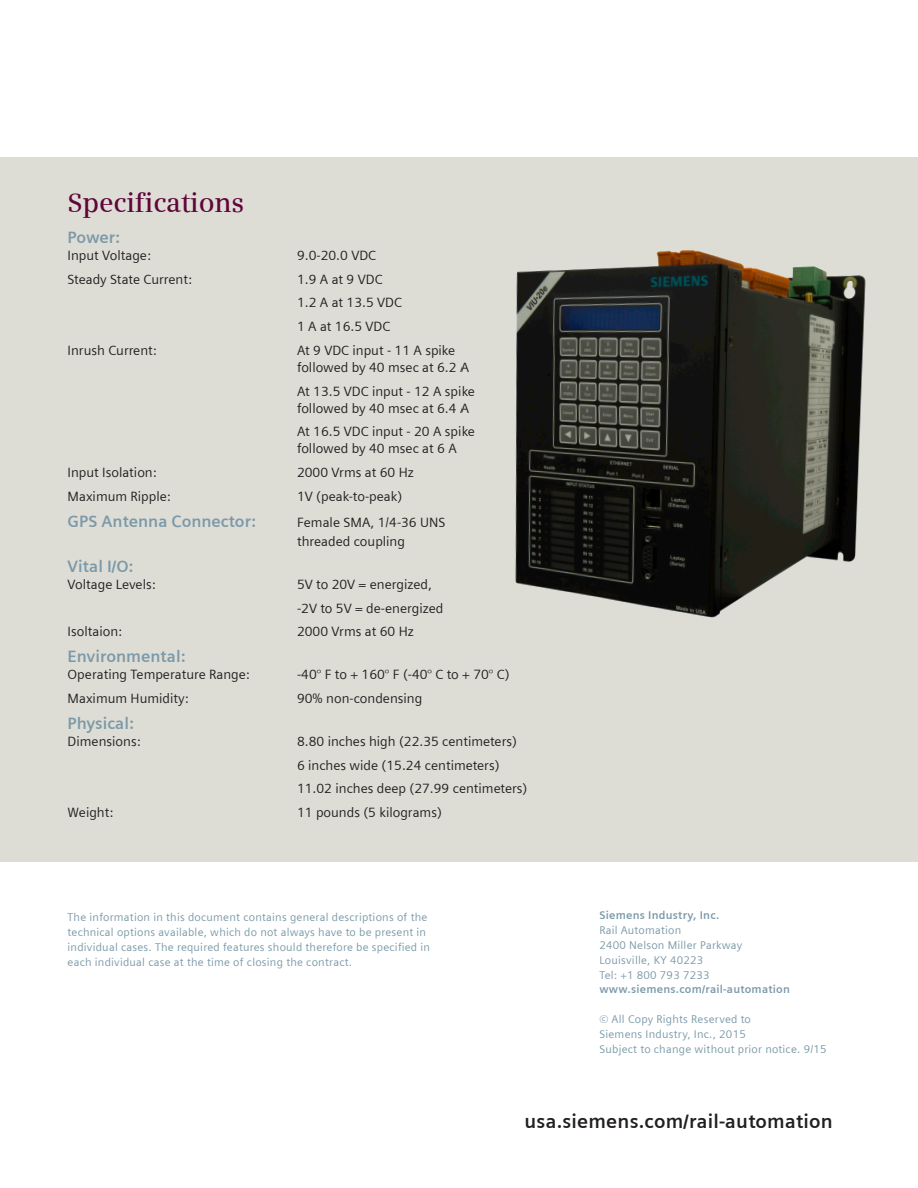
<style>
.page{position:relative;width:918px;height:1188px;background:#fff}
.page>*{position:absolute;margin:0;border:0;box-sizing:border-box;transform-origin:0 0}
._04__Copy___9pt_4mm{font:600 27px "Siemens Serif";letter-spacing:-.01em;color:#60053a}
._03__URL_sector_clai{font:700 19.5px "Siemens Sans";letter-spacing:.01em;color:#231f20}
._04__Copy___9pt_4mm-2{font:700 16.5px "Siemens Sans";color:#7b99a9}
._04__Copy___9pt_4mm-3{font:13.5px/17px "Siemens Sans";color:#231f20}
._06__Captions___7_5p{font:11.25px/14.9px "Siemens Sans";letter-spacing:.02em;color:#7b99a9}
._06__Captions___7_5p-2{font:700 11.25px "Siemens Sans";letter-spacing:.02em;color:#7b99a9}
</style>
<div class="page">
<div style="left:0;top:157px;width:918px;height:705px;background:#deddd5"></div>
<img style="left:515px;top:250px;width:351px;height:368px">
<p class="_04__Copy___9pt_4mm" style="left:68px;top:187px;width:178px">Specifications</p>
<p class="_04__Copy___9pt_4mm-2" style="left:68px;top:228px;width:54px">Power:</p>
<p class="_04__Copy___9pt_4mm-3" style="left:68px;top:247px;width:85px">Input Voltage:</p>
<p class="_04__Copy___9pt_4mm-3" style="left:297px;top:247px;width:81px">9.0-20.0 VDC</p>
<p class="_04__Copy___9pt_4mm-3" style="left:68px;top:271px;width:126px">Steady State Current:</p>
<p class="_04__Copy___9pt_4mm-3" style="left:297px;top:271px;width:87px">1.9 A at 9 VDC</p>
<p class="_04__Copy___9pt_4mm-3" style="left:297px;top:294px;width:106px">1.2 A at 13.5 VDC</p>
<p class="_04__Copy___9pt_4mm-3" style="left:297px;top:318px;width:95px">1 A at 16.5 VDC</p>
<p class="_04__Copy___9pt_4mm-3" style="left:68px;top:342px;width:91px">Inrush Current:</p>
<p class="_04__Copy___9pt_4mm-3" style="left:297px;top:342px;width:173px">At 9 VDC input - 11 A spike followed by 40 msec at 6.2 A</p>
<p class="_04__Copy___9pt_4mm-3" style="left:297px;top:383px;width:179px">At 13.5 VDC input - 12 A spike followed by 40 msec at 6.4 A</p>
<p class="_04__Copy___9pt_4mm-3" style="left:297px;top:423px;width:179px">At 16.5 VDC input - 20 A spike followed by 40 msec at 6 A</p>
<p class="_04__Copy___9pt_4mm-3" style="left:68px;top:464px;width:91px">Input Isolation:</p>
<p class="_04__Copy___9pt_4mm-3" style="left:297px;top:464px;width:118px">2000 Vrms at 60 Hz</p>
<p class="_04__Copy___9pt_4mm-3" style="left:68px;top:488px;width:105px">Maximum Ripple:</p>
<p class="_04__Copy___9pt_4mm-3" style="left:297px;top:488px;width:107px">1V (peak-to-peak)</p>
<p class="_04__Copy___9pt_4mm-2" style="left:68px;top:512px;width:190px">GPS Antenna Connector:</p>
<p class="_04__Copy___9pt_4mm-3" style="left:297px;top:513px;width:150px;line-height:19.2px">Female SMA, 1/4-36 UNS threaded coupling</p>
<p class="_04__Copy___9pt_4mm-2" style="left:68px;top:557px;width:67px">Vital I/O:</p>
<p class="_04__Copy___9pt_4mm-3" style="left:68px;top:576px;width:90px">Voltage Levels:</p>
<p class="_04__Copy___9pt_4mm-3" style="left:297px;top:576px;width:136px">5V to 20V = energized,</p>
<p class="_04__Copy___9pt_4mm-3" style="left:297px;top:600px;width:148px">-2V to 5V = de-energized</p>
<p class="_04__Copy___9pt_4mm-3" style="left:68px;top:623px;width:56px">Isoltaion:</p>
<p class="_04__Copy___9pt_4mm-3" style="left:297px;top:623px;width:118px">2000 Vrms at 60 Hz</p>
<p class="_04__Copy___9pt_4mm-2" style="left:68px;top:647px;width:119px">Environmental:</p>
<p class="_04__Copy___9pt_4mm-3" style="left:68px;top:666px;width:184px">Operating Temperature Range:</p>
<p class="_04__Copy___9pt_4mm-3" style="left:297px;top:666px;width:214px">-40° F to + 160° F (-40° C to + 70° C)</p>
<p class="_04__Copy___9pt_4mm-3" style="left:68px;top:690px;width:123px">Maximum Humidity:</p>
<p class="_04__Copy___9pt_4mm-3" style="left:297px;top:690px;width:127px">90% non-condensing</p>
<p class="_04__Copy___9pt_4mm-2" style="left:68px;top:714px;width:68px">Physical:</p>
<p class="_04__Copy___9pt_4mm-3" style="left:68px;top:733px;width:75px">Dimensions:</p>
<p class="_04__Copy___9pt_4mm-3" style="left:297px;top:733px;width:221px">8.80 inches high (22.35 centimeters)</p>
<p class="_04__Copy___9pt_4mm-3" style="left:297px;top:757px;width:204px">6 inches wide (15.24 centimeters)</p>
<p class="_04__Copy___9pt_4mm-3" style="left:297px;top:780px;width:232px">11.02 inches deep (27.99 centimeters)</p>
<p class="_04__Copy___9pt_4mm-3" style="left:68px;top:804px;width:47px">Weight:</p>
<p class="_04__Copy___9pt_4mm-3" style="left:297px;top:804px;width:146px">11 pounds (5 kilograms)</p>
<p class="_06__Captions___7_5p" style="left:68px;top:910px;width:364px">The information in this document contains general descriptions of the technical options available, which do not always have to be present in individual cases. The required features should therefore be specified in each individual case at the time of closing the contract.</p>
<p class="_06__Captions___7_5p-2" style="left:599px;top:909px;width:121px">Siemens Industry, Inc.</p>
<p class="_06__Captions___7_5p" style="left:599px;top:923px;width:84px">Rail Automation</p>
<p class="_06__Captions___7_5p" style="left:599px;top:938px;width:144px">2400 Nelson Miller Parkway</p>
<p class="_06__Captions___7_5p" style="left:599px;top:952px;width:105px">Louisville, KY 40223</p>
<p class="_06__Captions___7_5p" style="left:599px;top:967px;width:112px">Tel: +1 800 793 7233</p>
<p class="_06__Captions___7_5p-2" style="left:599px;top:983px;width:192px">www.siemens.com/rail-automation</p>
<p class="_06__Captions___7_5p" style="left:599px;top:1012px;width:229px">© All Copy Rights Reserved to<br>Siemens Industry, Inc., 2015<br>Subject to change without prior notice. 9/15</p>
<p class="_03__URL_sector_clai" style="left:525px;top:1110px;width:310px">usa.siemens.com/rail-automation</p>
</div>
